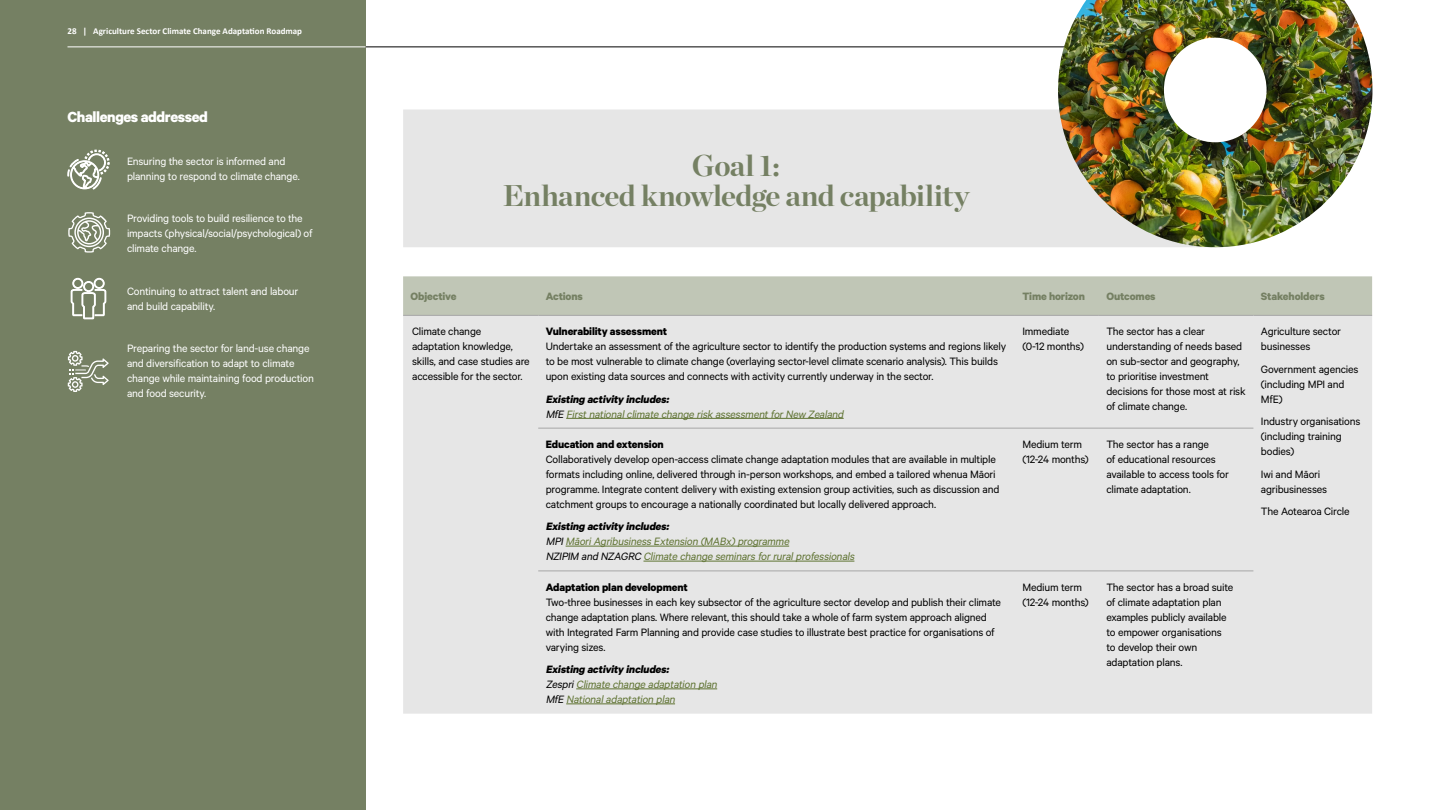
<style>
.page{position:relative;width:1440px;height:810px;background:#fff}
.page>*{position:absolute;margin:0;border:0;box-sizing:border-box;transform-origin:0 0}
.t1{font:700 30px/30px "Chronicle Display";letter-spacing:-.02em;color:#758063;text-align:center}
.t2{font:700 16.5px "Calibre";letter-spacing:-.025em;color:#fff}
.t3{font:12px/15px "Calibre";letter-spacing:-.02em;color:#000}
.t4{font:12px/15px "Calibre";letter-spacing:-.02em;color:#fff}
.t5{font:italic 12px/15px "Calibre";color:#5f7332}
.t6{font:700 12px "Calibre";letter-spacing:-.01em;color:#000}
.t7{font:700 12px "Calibre";letter-spacing:-.01em;color:#758063}
.t8{font:700 9px "Calibri";letter-spacing:-.005em;color:#fff}
.s1{font-weight:700;color:#000}
.s2{color:#000}
</style>
<div class="page">
<div style="left:0;top:0;width:366px;height:810px;background:#758063"></div>
<div style="left:403px;top:110px;width:655px;height:137px;background:#e6e6e6"></div>
<hr style="left:366px;top:46px;width:698px;height:1px;background:#000">
<img style="left:1058px;top:0;width:314px;height:247px">
<svg style="left:68px;top:351px;width:41px;height:41px"></svg>
<svg style="left:68px;top:150px;width:41px;height:39px"></svg>
<div style="left:403px;top:276px;width:969px;height:39px;background:#c0c6b6"></div>
<div style="left:403px;top:316px;width:969px;height:398px;background:#e6e6e6"></div>
<hr style="left:403px;top:315px;width:135px;height:1px;background:#a6a6a6">
<hr style="left:538px;top:315px;width:477px;height:1px;background:#a6a6a6">
<hr style="left:1015px;top:315px;width:84px;height:1px;background:#a6a6a6">
<hr style="left:1099px;top:315px;width:154px;height:1px;background:#a6a6a6">
<hr style="left:1253px;top:315px;width:119px;height:1px;background:#a6a6a6">
<hr style="left:538px;top:428px;width:477px;height:1px;background:#a6a6a6">
<hr style="left:1015px;top:428px;width:84px;height:1px;background:#a6a6a6">
<hr style="left:1099px;top:428px;width:154px;height:1px;background:#a6a6a6">
<hr style="left:538px;top:571px;width:477px;height:1px;background:#a6a6a6">
<hr style="left:1015px;top:571px;width:84px;height:1px;background:#a6a6a6">
<hr style="left:1099px;top:571px;width:154px;height:1px;background:#a6a6a6">
<hr style="left:566px;top:418px;width:278px;height:1px;background:#5f7332">
<hr style="left:566px;top:546px;width:223px;height:1px;background:#5f7332">
<hr style="left:643px;top:561px;width:211px;height:1px;background:#5f7332">
<hr style="left:576px;top:689px;width:141px;height:1px;background:#5f7332">
<hr style="left:566px;top:704px;width:109px;height:1px;background:#5f7332">
<svg style="left:68px;top:212px;width:42px;height:41px"></svg>
<svg style="left:71px;top:278px;width:35px;height:41px"></svg>
<hr style="left:68px;top:46px;width:298px;height:1px;background:#fff">
<p class="t8" style="left:68px;top:25px;width:236px">28 | Agriculture Sector Climate Change Adaptation Roadmap</p>
<h2 class="t2" style="left:68px;top:107px;width:142px">Challenges addressed</h2>
<p class="t4" style="left:127px;top:153px;width:174px">Ensuring the sector is informed and planning to respond to climate change.</p>
<p class="t4" style="left:127px;top:210px;width:187px">Providing tools to build resilience to the impacts (physical/social/psychological) of climate change.</p>
<p class="t4" style="left:127px;top:283px;width:173px">Continuing to attract talent and labour and build capability.</p>
<p class="t4" style="left:127px;top:341px;width:188px">Preparing the sector for land-use change and diversification to adapt to climate change while maintaining food production and food security.</p>
<h1 class="t1" style="left:503px;top:148px;width:468px">Goal 1:<br>Enhanced knowledge and capability</h1>
<p class="t7" style="left:411px;top:289px;width:47px">Objective</p>
<p class="t7" style="left:546px;top:289px;width:39px">Actions</p>
<p class="t7" style="left:1022px;top:289px;width:64px">Time horizon</p>
<p class="t7" style="left:1106px;top:289px;width:51px">Outcomes</p>
<p class="t7" style="left:1261px;top:289px;width:65px">Stakeholders</p>
<p class="t3" style="left:412px;top:323px;width:119px">Climate change adaptation knowledge, skills, and case studies are accessible for the sector.</p>
<p class="t6" style="left:546px;top:324px;width:123px">Vulnerability assessment</p>
<p class="t3" style="left:1022px;top:323px;width:63px">Immediate (0-12 months)</p>
<p class="t3" style="left:1106px;top:323px;width:141px">The sector has a clear understanding of needs based on sub-sector and geography, to prioritise investment decisions for those most at risk of climate change.</p>
<p class="t3" style="left:1261px;top:323px;width:82px">Agriculture sector businesses</p>
<p class="t3" style="left:546px;top:338px;width:462px">Undertake an assessment of the agriculture sector to identify the production systems and regions likely to be most vulnerable to climate change (overlaying sector-level climate scenario analysis). This builds upon existing data sources and connects with activity currently underway in the sector.</p>
<p class="t5" style="left:546px;top:391px;width:302px"><span class="s1">Existing activity includes:<br></span><span class="s2">MfE</span> Firstnationalclimate change risk assessmentforNew Zealand</p>
<p class="t3" style="left:1261px;top:361px;width:99px">Government agencies (including MPI and<br>MfE)</p>
<p class="t3" style="left:1261px;top:413px;width:101px">Industry organisations (including training bodies)</p>
<p class="t3" style="left:1261px;top:466px;width:68px">Iwi and Māori agribusinesses</p>
<p class="t3" style="left:1261px;top:503px;width:90px">The Aotearoa Circle</p>
<p class="t6" style="left:546px;top:437px;width:120px">Education and extension</p>
<p class="t3" style="left:546px;top:451px;width:455px">Collaboratively develop open-access climate change adaptation modules that are available in multiple formats including online, delivered through in-person workshops, and embed a tailored whenua Māori programme. Integrate content delivery with existing extension group activities, such as discussion and catchment groups to encourage a nationally coordinated but locally delivered approach.</p>
<p class="t5" style="left:546px;top:519px;width:313px"><span class="s1">Existing activity includes:<br></span><span class="s2">MPI</span>MāoriAgribusiness Extension (MABx)programme<br><span class="s2">NZIPIM and NZAGRC</span> Climate change seminars forruralprofessionals</p>
<p class="t3" style="left:1022px;top:436px;width:68px">Medium term (12-24 months)</p>
<p class="t3" style="left:1106px;top:436px;width:124px">The sector has a range<br>of educational resources available to access tools for climate adaptation.</p>
<p class="t6" style="left:546px;top:579px;width:144px">Adaptation plan development</p>
<p class="t3" style="left:546px;top:594px;width:457px">Two-three businesses in each key subsector of the agriculture sector develop and publish their climate change adaptation plans. Where relevant, this should take a whole of farm system approach aligned with Integrated Farm Planning and provide case studies to illustrate best practice for organisations of varying sizes.</p>
<p class="t5" style="left:546px;top:661px;width:175px"><span class="s1">Existing activity includes:<br></span><span class="s2">Zespri</span>Climate change adaptation plan<br><span class="s2">MfE</span> Nationaladaptation plan</p>
<p class="t3" style="left:1022px;top:579px;width:68px">Medium term (12-24 months)</p>
<p class="t3" style="left:1106px;top:579px;width:129px">The sector has a broad suite of climate adaptation plan examples publicly available to empower organisations to develop their own adaptation plans.</p>
</div>
